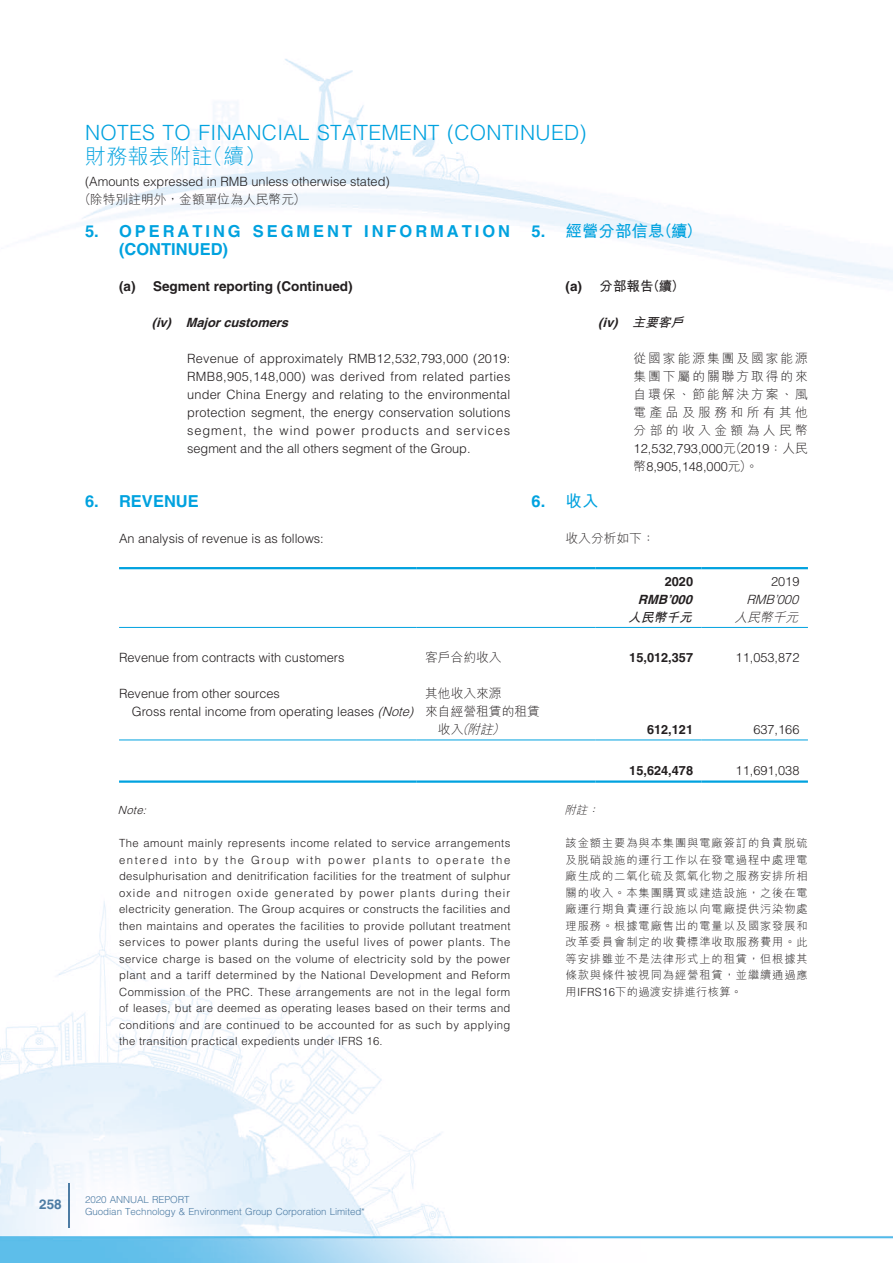
<style>
.page{position:relative;width:893px;height:1263px;background:#fff}
.page>*{position:absolute;margin:0;border:0;box-sizing:border-box;transform-origin:0 0}
.t1{font:300 21px "Helvetica LT Std";letter-spacing:.015em;color:#00a2df}
.t2{font:300 21px "M Hei HK";letter-spacing:.015em;color:#00a2df}
.t3{font:700 16.5px/18px "Helvetica LT Std";letter-spacing:.18em;color:#00a2df}
.t4{font:700 16.5px "M Hei HK";color:#00a2df}
.t5{font:700 16.5px "Helvetica LT Std";color:#00a2df}
.t6{font:700 13.5px "Helvetica LT Std";color:#231f20}
.t7{font:700 13.5px "M Hei HK";color:#231f20}
.t8{font:700 13.5px "Helvetica LT Std";color:#4d7ca4}
.t9{font:300 12.75px/18px "Helvetica LT Std";color:#231f20}
.t10{font:300 12.75px/18px "M Hei HK";letter-spacing:.15em;color:#231f20;text-align:justify}
.t11{font:italic 700 12.75px "Helvetica LT Std";color:#231f20}
.t12{font:700 12.75px "Helvetica LT Std";color:#231f20}
.t13{font:300 12.75px "M Hei HK";color:#231f20}
.t14{font:italic 300 12.75px "M Hei HK";color:#231f20}
.t15{font:italic 300 12.75px "Helvetica LT Std";color:#231f20}
.t16{font:italic 700 12.75px "M Hei HK";color:#231f20}
.t17{font:300 11.25px/16.5px "Helvetica LT Std";letter-spacing:.03em;color:#231f20;text-align:justify}
.t18{font:300 11.25px/16.5px "M Hei HK";letter-spacing:.08em;color:#231f20;text-align:justify}
.t19{font:italic 300 11.25px "Helvetica LT Std";color:#231f20}
.t20{font:italic 300 11.25px "M Hei HK";color:#231f20}
.t21{font:300 9.75px/12px "Helvetica LT Std";letter-spacing:-.005em;color:#4d7ca4}
.s1{font-family:"Helvetica LT Std"}
.s2{font-family:"M Hei HK"}
.s3{font-style:italic}
.s4{font-style:normal}
</style>
<div class="page">
<img style="left:0;top:59px;width:893px;height:1204px">
<hr style="left:68px;top:1183px;width:1px;height:44px;background:#4d7ca4">
<svg style="left:595px;top:628px;width:107px;height:152px"></svg>
<hr style="left:119px;top:567px;width:298px;height:2px;background:#00a2df">
<hr style="left:417px;top:567px;width:178px;height:2px;background:#00a2df">
<hr style="left:595px;top:567px;width:107px;height:2px;background:#00a2df">
<hr style="left:702px;top:567px;width:106px;height:2px;background:#00a2df">
<hr style="left:119px;top:627px;width:298px;height:1px;background:#00a2df">
<hr style="left:417px;top:627px;width:178px;height:1px;background:#00a2df">
<hr style="left:595px;top:627px;width:107px;height:1px;background:#00a2df">
<hr style="left:702px;top:627px;width:106px;height:1px;background:#00a2df">
<hr style="left:119px;top:739px;width:298px;height:1px;background:#00a2df">
<hr style="left:417px;top:739px;width:178px;height:1px;background:#00a2df">
<hr style="left:595px;top:739px;width:107px;height:1px;background:#00a2df">
<hr style="left:702px;top:739px;width:106px;height:1px;background:#00a2df">
<hr style="left:119px;top:780px;width:298px;height:3px;background:#00a2df">
<hr style="left:417px;top:780px;width:178px;height:3px;background:#00a2df">
<hr style="left:595px;top:780px;width:107px;height:3px;background:#00a2df">
<hr style="left:702px;top:780px;width:106px;height:3px;background:#00a2df">
<h1 class="t1" style="left:85px;top:119px;width:503px">NOTES TO FINANCIAL STATEMENT (CONTINUED)</h1>
<h1 class="t2" style="left:85px;top:145px;width:182px">財務報表附註（續）</h1>
<p class="t9" style="left:85px;top:172px;width:306px">(Amounts expressed in RMB unless otherwise stated)</p>
<p class="t13" style="left:79px;top:193px;width:228px">（除特別註明外，金額單位為人民幣元）</p>
<h2 class="t3" style="left:119px;top:222px;width:392px;text-indent:-34px">5. OPERATING SEGMENT INFORMATION (CONTINUED)</h2>
<p class="t6" style="left:119px;top:278px;width:235px">(a) Segment reporting (Continued)</p>
<p class="t11" style="left:152px;top:315px;width:142px">(iv) Majorcustomers</p>
<p class="t9" style="left:187px;top:350px;width:325px;text-align:justify">Revenue of approximately RMB12,532,793,000 (2019:<br>RMB8,905,148,000) was derived from related parties under China Energy and relating to the environmental protection segment, the energy conservation solutions segment, the wind power products and services segment and the all others segment of the Group.</p>
<h2 class="t5" style="left:85px;top:491px;width:115px">6. REVENUE</h2>
<p class="t9" style="left:119px;top:530px;width:206px">An analysis of revenue is as follows:</p>
<h2 class="t4" style="left:531px;top:219px;width:172px"><span class="s1">5.</span> 經營分部信息（續）</h2>
<p class="t7" style="left:566px;top:276px;width:120px"><span class="s1">(a)</span> 分部報告（續）</p>
<p class="t11" style="left:598px;top:315px;width:91px">(iv) <span class="s2">主要客戶</span></p>
<p class="t10" style="left:634px;top:349px;width:176px">從國家能源集團及國家能源集團下屬的關聯方取得的來自環保、節能解決方案、風電產品及服務和所有其他分部的收入金額為人民幣</p>
<p class="t9" style="left:634px;top:440px;width:176px">12,532,793,000<span class="s2">元（</span>2019<span class="s2">：人民幣</span>8,905,148,000<span class="s2">元）。</span></p>
<h2 class="t3" style="left:531px;top:492px;width:69px">6. <span class="s2">收入</span></h2>
<p class="t10" style="left:566px;top:529px;width:91px">收入分析如下：</p>
<p class="t12" style="left:665px;top:573px;width:30px">2020</p>
<p class="t9" style="left:771px;top:572px;width:30px">2019</p>
<p class="t11" style="left:638px;top:591px;width:59px">RMB’000</p>
<p class="t15" style="left:746px;top:591px;width:57px">RMB’000</p>
<p class="t16" style="left:628px;top:608px;width:70px">人民幣千元</p>
<p class="t14" style="left:734px;top:610px;width:69px">人民幣千元</p>
<p class="t9" style="left:119px;top:648px;width:227px">Revenue from contracts with customers</p>
<p class="t10" style="left:425px;top:648px;width:78px">客戶合約收入</p>
<p class="t12" style="left:629px;top:650px;width:65px">15,012,357</p>
<p class="t9" style="left:736px;top:648px;width:65px">11,053,872</p>
<p class="t9" style="left:119px;top:684px;width:162px">Revenue from other sources</p>
<p class="t10" style="left:425px;top:684px;width:78px">其他收入來源</p>
<p class="t9" style="left:132px;top:702px;width:410px">Gross rental income from operating leases <span class="s3">(Note)</span> <span class="s2">來自經營租賃的租賃</span></p>
<p class="t14" style="left:438px;top:723px;width:71px"><span class="s4">收入</span>（附註）</p>
<p class="t12" style="left:647px;top:722px;width:48px">612,121</p>
<p class="t9" style="left:753px;top:720px;width:48px">637,166</p>
<p class="t12" style="left:629px;top:762px;width:65px">15,624,478</p>
<p class="t9" style="left:736px;top:761px;width:65px">11,691,038</p>
<p class="t19" style="left:118px;top:803px;width:33px">Note:</p>
<p class="t17" style="left:119px;top:835px;width:393px">The amount mainly represents income related to service arrangements entered into by the Group with power plants to operate the desulphurisation and denitrification facilities for the treatment of sulphur oxide and nitrogen oxide generated by power plants during their electricity generation. The Group acquires or constructs the facilities and then maintains and operates the facilities to provide pollutant treatment services to power plants during the useful lives of power plants. The service charge is based on the volume of electricity sold by the power plant and a tariff determined by the National Development and Reform Commission of the PRC. These arrangements are not in the legal form of leases, but are deemed as operating leases based on their terms and conditions and are continued to be accounted for as such by applying the transition practical expedients under IFRS 16.</p>
<p class="t20" style="left:564px;top:804px;width:39px">附註：</p>
<p class="t18" style="left:566px;top:834px;width:244px">該金額主要為與本集團與電廠簽訂的負責脫硫及脫硝設施的運行工作以在發電過程中處理電廠生成的二氧化硫及氮氧化物之服務安排所相關的收入。本集團購買或建造設施，之後在電廠運行期負責運行設施以向電廠提供污染物處理服務。根據電廠售出的電量以及國家發展和改革委員會制定的收費標準收取服務費用。此等安排雖並不是法律形式上的租賃，但根據其條款與條件被視同為經營租賃，並繼續通過應用<span class="s1">IFRS16</span>下的過渡安排進行核算。</p>
<p class="t8" style="left:39px;top:1196px;width:24px">258</p>
<p class="t21" style="left:85px;top:1193px;width:281px">2020 ANNUAL REPORT<br>Guodian Technology &amp; Environment Group Corporation Limited*</p>
</div>
